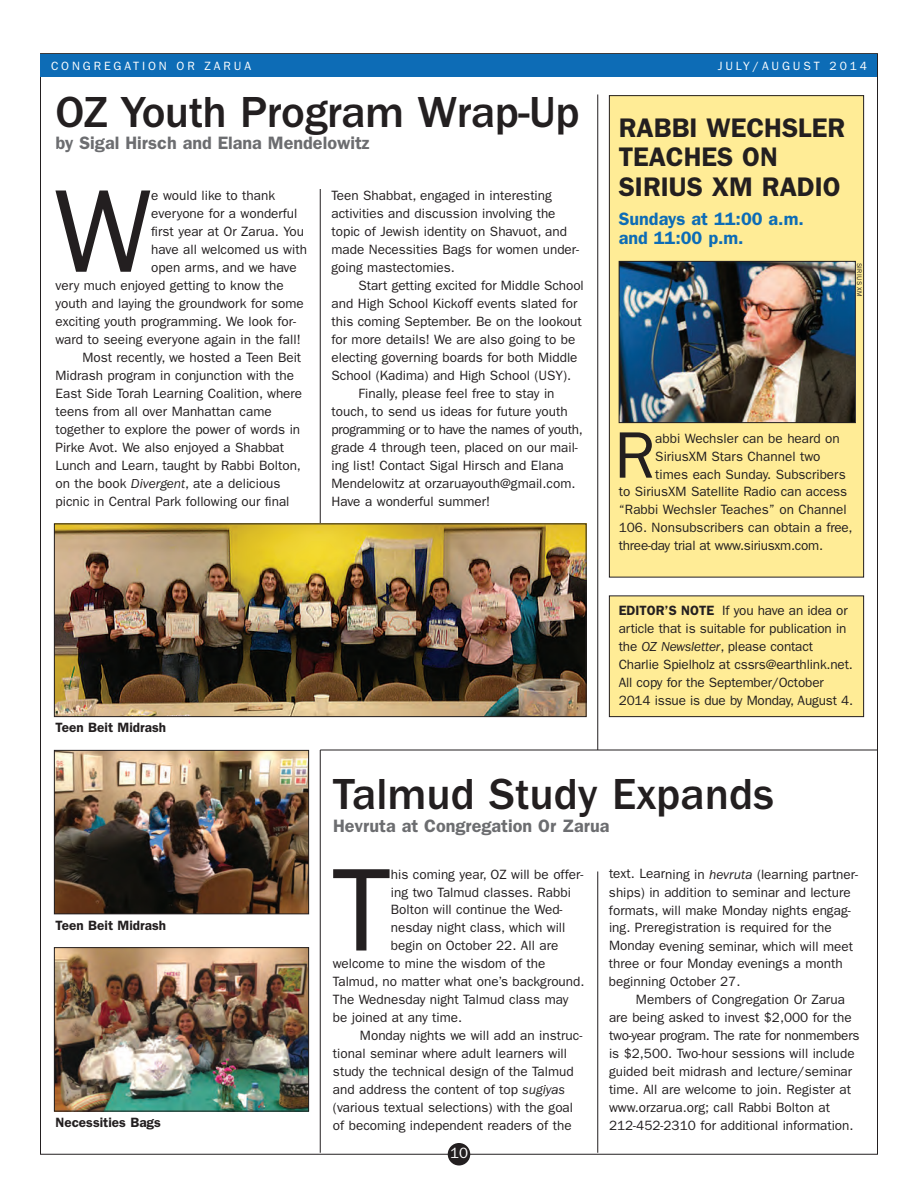
<style>
.page{position:relative;width:918px;height:1188px;background:#fff}
.page>*{position:absolute;margin:0;border:0;box-sizing:border-box;transform-origin:0 0}
.t1{font:118.5px "Franklin Gothic";color:#231f20}
.t2{font:66px "Franklin Gothic";color:#231f20}
.t3{font:500 45px "Franklin Gothic";letter-spacing:-.01em;color:#231f20}
.t4{font:600 27px/30px "Franklin Gothic";color:#231f20}
.t5{font:600 18px "Franklin Gothic";color:#6c6d70}
.t6{font:600 18px/19.5px "Franklin Gothic";color:#0d6cb6}
.t7{font:15px "Franklin Gothic";color:#fff}
.t8{font:13.5px/18px "Franklin Gothic";color:#231f20}
.t9{font:600 13.5px "Franklin Gothic";color:#231f20}
.t10{font:13.5px "Franklin Gothic";letter-spacing:-.025em;color:#231f20}
.t11{font:13.5px "Franklin Gothic";letter-spacing:-.02em;color:#231f20}
.t12{font:12px "Franklin Gothic";letter-spacing:.24em;color:#fff}
.t13{font:6.75px "Franklin Gothic";letter-spacing:.06em;color:#231f20}
.s1{font-style:italic}
.s2{font-weight:600}
</style>
<div class="page">
<hr style="left:40px;top:1154px;width:838px;height:1px;background:#231f20">
<div style="left:448px;top:1143px;width:22px;height:23px;background:#231f20;border-radius:50%"></div>
<hr style="left:40px;top:54px;width:1px;height:1100px;background:#231f20">
<hr style="left:877px;top:54px;width:1px;height:1100px;background:#231f20">
<hr style="left:40px;top:53px;width:838px;height:1px;background:#231f20">
<div style="left:40px;top:54px;width:838px;height:22px;background:#0d6cb6"></div>
<hr style="left:320px;top:750px;width:1px;height:403px;background:#231f20">
<hr style="left:320px;top:189px;width:1px;height:335px;background:#231f20">
<hr style="left:597px;top:94px;width:1px;height:656px;background:#231f20">
<img style="left:56px;top:949px;width:251px;height:161px">
<div style="left:54px;top:947px;width:255px;height:165px;border:1px solid #231f20"></div>
<img style="left:56px;top:526px;width:528px;height:189px">
<div style="left:54px;top:524px;width:532px;height:193px;border:1px solid #231f20"></div>
<img style="left:56px;top:752px;width:251px;height:160px">
<div style="left:54px;top:750px;width:255px;height:164px;border:1px solid #231f20"></div>
<div style="left:609px;top:96px;width:255px;height:481px;background:#ffec96"></div>
<div style="left:609px;top:95px;width:255px;height:483px;border:1px solid #231f20"></div>
<img style="left:621px;top:263px;width:233px;height:158px">
<div style="left:619px;top:261px;width:237px;height:162px;border:1px solid #231f20"></div>
<div style="left:609px;top:596px;width:255px;height:121px;background:#ffec96"></div>
<div style="left:609px;top:596px;width:255px;height:121px;border:1px solid #231f20"></div>
<hr style="left:320px;top:750px;width:558px;height:1px;background:#231f20">
<hr style="left:597px;top:872px;width:1px;height:281px;background:#231f20">
<p class="t12" style="left:51px;top:61px;width:151px">WWW.ORZ RUA.ORG</p>
<p class="t12" style="left:51px;top:61px;width:202px">CONGREGATION OR ZARUA</p>
<p class="t12" style="left:647px;top:61px;width:174px">NOVEMBER/DECEMBER</p>
<p class="t12" style="left:850px;top:61px;width:19px">09</p>
<p class="t12" style="left:718px;top:61px;width:151px">JULY/AUGUST 2014</p>
<h3 class="t3" style="left:56px;top:97px;width:526px">OZ Youth Program Wrap-Up</h3>
<h3 class="t5" style="left:56px;top:137px;width:316px">by Sigal Hirsch and Elana Mendelowitz</h3>
<h1 class="t1" style="left:54px;top:190px;width:99px">W</h1>
<p class="t8" style="left:151px;top:187px;width:125px">e would like to thank</p>
<p class="t8" style="left:151px;top:205px;width:148px">everyone for a wonderful</p>
<p class="t8" style="left:151px;top:223px;width:154px">first year at Or Zarua. You</p>
<p class="t8" style="left:151px;top:241px;width:157px">have all welcomed us with</p>
<p class="t8" style="left:151px;top:259px;width:147px">open arms, and we have</p>
<p class="t8" style="left:56px;top:277px;width:230px">very much enjoyed getting to know the</p>
<p class="t8" style="left:56px;top:295px;width:250px">youth and laying the groundwork for some</p>
<p class="t8" style="left:56px;top:313px;width:242px">exciting youth programming. We look for-</p>
<p class="t8" style="left:56px;top:331px;width:247px">ward to seeing everyone again in the fall!</p>
<p class="t8" style="left:83px;top:349px;width:220px">Most recently, we hosted a Teen Beit</p>
<p class="t8" style="left:56px;top:367px;width:240px">Midrash program in conjunction with the</p>
<p class="t8" style="left:56px;top:385px;width:248px">East Side Torah Learning Coalition, where</p>
<p class="t8" style="left:56px;top:403px;width:218px">teens from all over Manhattan came</p>
<p class="t8" style="left:56px;top:421px;width:246px">together to explore the power of words in</p>
<p class="t8" style="left:56px;top:439px;width:230px">Pirke Avot. We also enjoyed a Shabbat</p>
<p class="t8" style="left:56px;top:457px;width:247px">Lunch and Learn, taught by Rabbi Bolton,</p>
<p class="t8" style="left:56px;top:475px;width:227px">on the book <span class="s1">Divergent</span>, ate a delicious</p>
<p class="t8" style="left:56px;top:493px;width:236px">picnic in Central Park following our final</p>
<p class="t8" style="left:331px;top:187px;width:249px">Teen Shabbat, engaged in interesting activities and discussion involving the topic of Jewish identity on Shavuot, and made Necessities Bags for women under&shy;going mastectomies.</p>
<p class="t8" style="left:358px;top:277px;width:227px">Start getting excited for Middle School</p>
<p class="t8" style="left:331px;top:295px;width:247px">and High School Kickoff events slated for</p>
<p class="t8" style="left:331px;top:313px;width:252px">this coming September. Be on the lookout</p>
<p class="t8" style="left:331px;top:331px;width:246px">for more details! We are also going to be</p>
<p class="t8" style="left:331px;top:349px;width:248px">electing governing boards for both Middle</p>
<p class="t8" style="left:331px;top:367px;width:241px">School (Kadima) and High School (USY).</p>
<p class="t8" style="left:358px;top:385px;width:198px">Finally, please feel free to stay in</p>
<p class="t8" style="left:331px;top:403px;width:238px">touch, to send us ideas for future youth</p>
<p class="t10" style="left:331px;top:424px;width:253px">programming or to have the names of youth,</p>
<p class="t8" style="left:331px;top:439px;width:248px">grade 4 through teen, placed on our mail-</p>
<p class="t8" style="left:331px;top:457px;width:234px">ing list! Contact Sigal Hirsch and Elana</p>
<p class="t8" style="left:331px;top:475px;width:246px">Mendelowitz at orzaruayouth@gmail.com.</p>
<p class="t8" style="left:331px;top:493px;width:160px">Have a wonderful summer!</p>
<p class="t9" style="left:56px;top:723px;width:112px">Teen Beit Midrash</p>
<h3 class="t4" style="left:619px;top:115px;width:228px">RABBI WECHSLER<br>TEACHES ON<br>SIRIUS XM RADIO</h3>
<h3 class="t6" style="left:619px;top:211px;width:187px">Sundays at 11:00 a.m. and 11:00 p.m.</h3>
<p class="t13" style="left:862px;top:262px;width:35px;rotate:90deg">SIRIUS XM</p>
<h2 class="t2" style="left:614px;top:432px;width:42px">R</h2>
<p class="t8" style="left:655px;top:430px;width:186px">abbi Wechsler can be heard on</p>
<p class="t8" style="left:655px;top:448px;width:167px">SiriusXM Stars Channel two</p>
<p class="t8" style="left:655px;top:466px;width:192px">times each Sunday. Subscribers</p>
<p class="t8" style="left:619px;top:484px;width:230px">to SiriusXM Satellite Radio can access</p>
<p class="t8" style="left:619px;top:502px;width:229px">“Rabbi Wechsler Teaches” on Channel</p>
<p class="t8" style="left:619px;top:520px;width:235px">106. Nonsubscribers can obtain a free,</p>
<p class="t11" style="left:619px;top:541px;width:206px">three-day trial at www.siriusxm.com.</p>
<p class="t8" style="left:619px;top:602px;width:236px"><span class="s2">EDITOR’S NOTE</span> If you have an idea or article that is suitable for publication in the <span class="s1">OZ Newsletter</span>, please contact Charlie Spielholz at cssrs@earthlink.net.<br>All copy for the September/October 2014 issue is due by Monday, August 4.</p>
<p class="t9" style="left:56px;top:920px;width:112px">Teen Beit Midrash</p>
<p class="t9" style="left:56px;top:1117px;width:107px">Necessities Bags</p>
<h3 class="t3" style="left:333px;top:779px;width:442px">Talmud Study Expands</h3>
<h3 class="t5" style="left:333px;top:820px;width:278px">Hevruta at Congregation Or Zarua</h3>
<h1 class="t1" style="left:332px;top:869px;width:61px">T</h1>
<p class="t8" style="left:391px;top:866px;width:194px">his coming year, OZ will be offer-</p>
<p class="t8" style="left:609px;top:866px;width:251px">text. Learning in <span class="s1">hevruta</span> (learning partner&shy;ships) in addition to seminar and lecture formats, will make Monday nights engag&shy;ing. Preregistration is required for the Monday evening seminar, which will meet three or four Monday evenings a month beginning October 27.</p>
<p class="t8" style="left:609px;top:992px;width:252px;text-indent:27px">Members of Congregation Or Zarua are being asked to invest $2,000 for the two-year program. The rate for nonmembers is $2,500. Two-hour sessions will include guided beit midrash and lecture/seminar time. All are welcome to join. Register at www.orzarua.org; call Rabbi Bolton at 212-452-2310 for additional information.</p>
<p class="t8" style="left:391px;top:884px;width:182px">ing two Talmud classes. Rabbi</p>
<p class="t8" style="left:391px;top:902px;width:173px">Bolton will continue the Wed-</p>
<p class="t8" style="left:391px;top:920px;width:176px">nesday night class, which will</p>
<p class="t8" style="left:391px;top:938px;width:169px">begin on October 22. All are</p>
<p class="t8" style="left:333px;top:956px;width:214px">welcome to mine the wisdom of the</p>
<p class="t8" style="left:333px;top:974px;width:253px">Talmud, no matter what one’s background.</p>
<p class="t8" style="left:333px;top:992px;width:237px">The Wednesday night Talmud class may</p>
<p class="t8" style="left:333px;top:1010px;width:131px">be joined at any time.</p>
<p class="t8" style="left:360px;top:1028px;width:224px">Monday nights we will add an instruc-</p>
<p class="t8" style="left:333px;top:1046px;width:236px">tional seminar where adult learners will</p>
<p class="t8" style="left:333px;top:1064px;width:242px">study the technical design of the Talmud</p>
<p class="t8" style="left:333px;top:1082px;width:234px">and address the content of top <span class="s1">sugiyas</span></p>
<p class="t8" style="left:333px;top:1100px;width:242px">(various textual selections) with the goal</p>
<p class="t8" style="left:333px;top:1118px;width:240px">of becoming independent readers of the</p>
<p class="t7" style="left:450px;top:1148px;width:19px">10</p>
</div>
